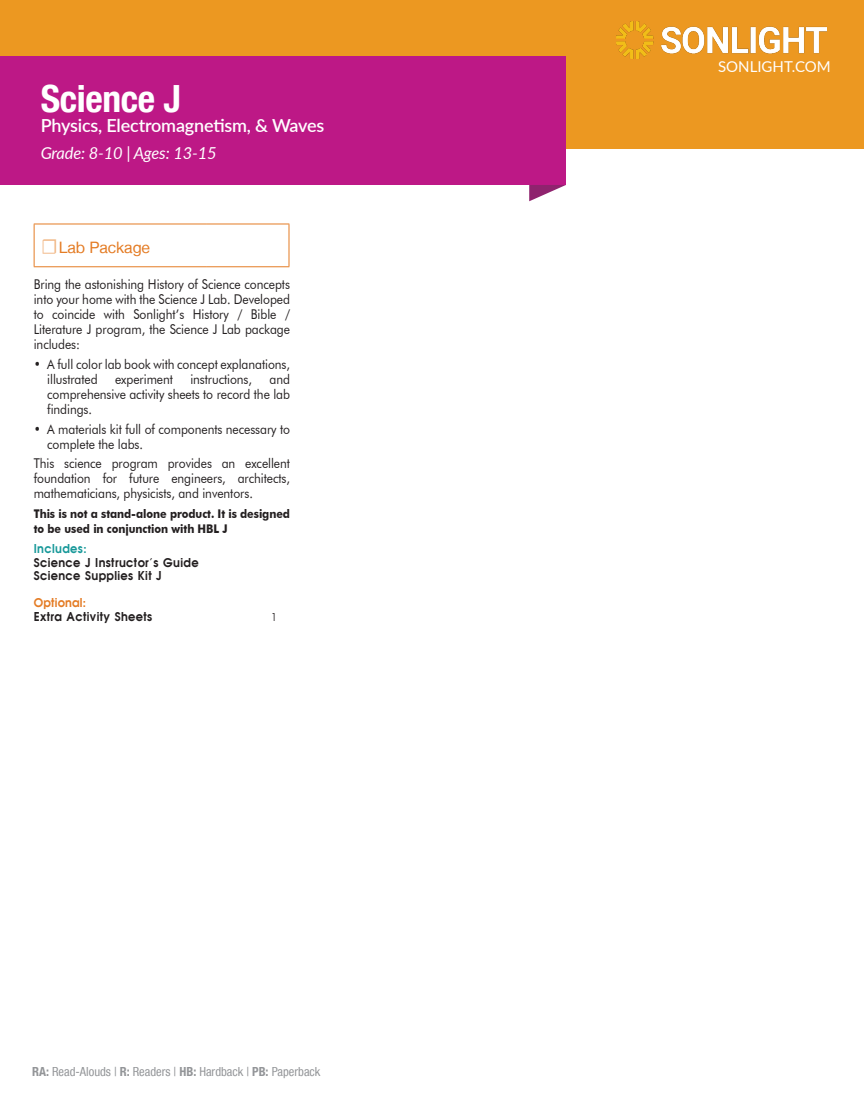
<style>
.page{position:relative;width:864px;height:1094px;background:#fff}
.page>*{position:absolute;margin:0;border:0;box-sizing:border-box;transform-origin:0 0}
.t1{font:700 condensed 37.5px "Helvetica Neue LT";letter-spacing:-.01em;color:#fff}
.t2{font:600 18px "Lato";letter-spacing:-.01em;color:#fff}
.t3{font:italic 16.5px "Lato";letter-spacing:-.01em;color:#fff}
.subject_package_titl{font:15.75px "Helvetica Neue LT";letter-spacing:-.005em;color:#e47c25}
.t4{font:15px "Lato";color:#fff}
.Product_Description{font:13.5px/15px "Futura BT";letter-spacing:-.005em;color:#231f20;text-align:justify;scale:.9 1}
.t5{font:condensed 12.6px "Helvetica Neue LT";color:#939598}
.Product_Description-2{font:700 12px/15px "Futura BT";letter-spacing:-.005em;color:#231f20;scale:.9 1}
._2019_Book_titles{font:700 12px "Avian";letter-spacing:.03em;color:#231f20;scale:.95 1}
._2019_Book_titles-2{font:700 12px "Avian";letter-spacing:.03em;color:#19999a;scale:.95 1}
.Optional{font:700 12px "Avian";letter-spacing:.015em;color:#e47c25;scale:.95 1}
._2019_Book_titles-3{font:10.5px "Avian";color:#231f20;scale:.95 1}
.s1{font-family:"Minion Pro";font-weight:700;font-size:21px;color:#f1b785}
.s2{font-weight:700}
</style>
<div class="page">
<hr style="left:34px;top:224px;width:173px;height:1px;background:#e47c25">
<hr style="left:34px;top:224px;width:1px;height:42px;background:#e47c25">
<hr style="left:207px;top:224px;width:82px;height:1px;background:#e47c25">
<hr style="left:289px;top:224px;width:1px;height:42px;background:#e47c25">
<hr style="left:34px;top:266px;width:173px;height:1px;background:#e47c25">
<hr style="left:207px;top:266px;width:82px;height:1px;background:#e47c25">
<div style="left:0;top:0;width:864px;height:148px;background:#ec9821"></div>
<div style="left:0;top:56px;width:566px;height:128px;background:#bd1886"></div>
<svg style="left:529px;top:185px;width:37px;height:16px"></svg>
<img style="left:616px;top:21px;width:211px;height:37px">
<p class="t1" style="left:41px;top:76px;width:142px">Science J</p>
<p class="t2" style="left:41px;top:112px;width:285px">Physics, Electromagnetism, &amp; Waves</p>
<p class="t3" style="left:41px;top:141px;width:178px">Grade: 8-10 | Ages: 13-15</p>
<p class="subject_package_titl" style="left:41px;top:238px;width:110px"><span class="s1">☐</span>Lab Package</p>
<p class="Product_Description" style="left:34px;top:277px;width:286px">Bring the astonishing History of Science concepts into your home with the Science J Lab. Developed to coincide with Sonlight’s History / Bible / Literature J program, the Science J Lab package includes:</p>
<p class="Product_Description" style="left:47px;top:356px;width:271px;text-indent:-14px">• A full color lab book with concept explanations, illustrated</p>
<p class="Product_Description" style="left:47px;top:371px;width:271px;text-indent:222px">and comprehensive activity sheets to record the lab findings.</p>
<p class="Product_Description" style="left:47px;top:421px;width:271px;text-indent:-14px">• A materials kit full of components necessary to complete the labs.</p>
<p class="Product_Description" style="left:34px;top:456px;width:286px">This science program provides an excellent foundation for future engineers, architects, mathematicians, physicists, and inventors.</p>
<p class="Product_Description-2" style="left:34px;top:506px;width:286px">This is not a stand-alone product. It is designed to be used in conjunction with HBL J</p>
<p class="_2019_Book_titles-2" style="left:34px;top:543px;width:57px">Includes:</p>
<p class="_2019_Book_titles" style="left:34px;top:556px;width:175px">Science J Instructor’s Guide</p>
<p class="_2019_Book_titles" style="left:34px;top:570px;width:136px">Science Supplies Kit J</p>
<p class="Optional" style="left:34px;top:597px;width:57px">Optional:</p>
<p class="_2019_Book_titles" style="left:34px;top:610px;width:126px">Extra Activity Sheets</p>
<p class="_2019_Book_titles-3" style="left:271px;top:612px;width:7px">1</p>
<p class="Product_Description" style="left:115px;top:371px;width:66px">experiment</p>
<p class="Product_Description" style="left:190px;top:371px;width:70px">instructions,</p>
<p class="t5" style="left:32px;top:1064px;width:290px"><span class="s2">RA:</span> Read-Alouds | <span class="s2">R:</span> Readers | <span class="s2">HB:</span> Hardback | <span class="s2">PB:</span> Paperback</p>
<p class="t4" style="left:718px;top:56px;width:114px">SONLIGHT.COM</p>
</div>
